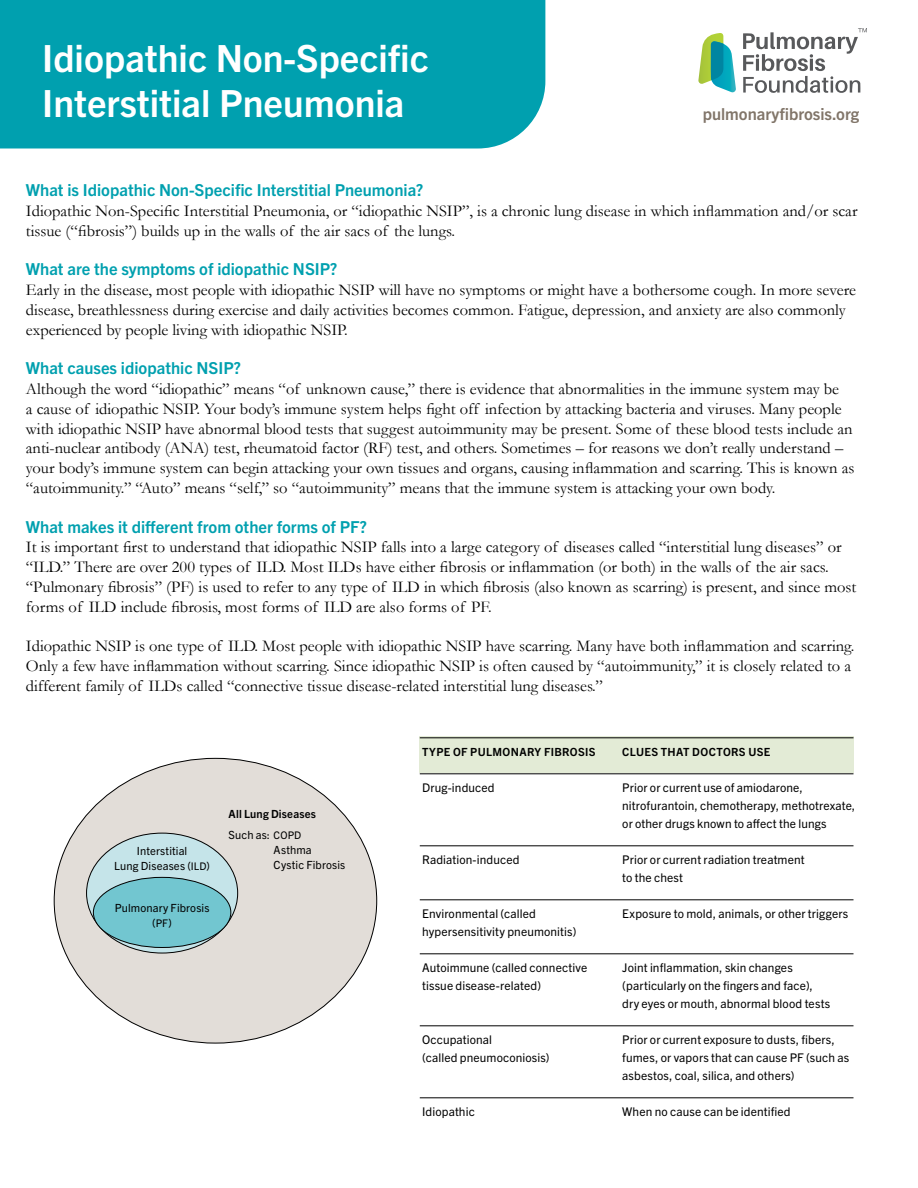
<style>
.page{position:relative;width:918px;height:1188px;background:#fff}
.page>*{position:absolute;margin:0;border:0;box-sizing:border-box;transform-origin:0 0}
.t1{font:700 37.5px/45px "Trade Gothic Next LT Pro";color:#fff}
.t2{font:16.5px/19.8px "Garamond";color:#000}
.t3{font:700 16.5px "Trade Gothic Next LT Pro";color:#00a0af}
.t4{font:700 16.5px "Trade Gothic Next LT Pro";color:#817569}
.t5{font:12px/18px "Trade Gothic Next LT Pro";letter-spacing:.01em;color:#000}
.t6{font:11.25px/15px "Trade Gothic Next LT Pro";letter-spacing:.01em;color:#000;text-align:center}
.t7{font:700 11.25px/21px "Trade Gothic Next LT Pro";letter-spacing:.03em;color:#000}
.s1{font-size:10.5px}
.s2{font-weight:400}
.s3{font-weight:400;font-size:10.5px}
</style>
<div class="page">
<div style="left:0;top:0;width:545px;height:148px;background:#00a0af"></div>
<div style="left:54px;top:758px;width:323px;height:285px;background:#e2ddd8;border-radius:50%"></div>
<div style="left:87px;top:833px;width:151px;height:120px;background:#c5e4e9;border-radius:50%"></div>
<div style="left:93px;top:877px;width:138px;height:70px;background:#72c6d0;border-radius:50%"></div>
<div style="left:419px;top:737px;width:435px;height:36px;background:#e3ebd6"></div>
<hr style="left:420px;top:738px;width:434px;height:1px;background:#000">
<hr style="left:420px;top:774px;width:434px;height:1px;background:#000">
<hr style="left:420px;top:846px;width:434px;height:1px;background:#000">
<hr style="left:420px;top:900px;width:434px;height:1px;background:#000">
<hr style="left:420px;top:954px;width:434px;height:1px;background:#000">
<hr style="left:420px;top:1026px;width:434px;height:1px;background:#000">
<hr style="left:420px;top:1098px;width:434px;height:1px;background:#000">
<svg style="left:698px;top:33px;width:38px;height:60px"></svg>
<svg style="left:743px;top:28px;width:124px;height:65px"></svg>
<h1 class="t1" style="left:42px;top:34px;width:388px">Idiopathic Non-Specific<br>Interstitial Pneumonia</h1>
<p class="t4" style="left:703px;top:102px;width:158px">pulmonaryfibrosis.org</p>
<p class="t3" style="left:26px;top:179px;width:399px">What is Idiopathic Non-Specific Interstitial Pneumonia?</p>
<p class="t2" style="left:26px;top:200px;width:833px">Idiopathic Non-Specific Interstitial Pneumonia, or “idiopathic NSIP”, is a chronic lung disease in which inflammation and/or scar tissue (“fibrosis”) builds up in the walls of the air sacs of the lungs.</p>
<p class="t3" style="left:26px;top:258px;width:313px">What are the symptoms of idiopathic NSIP?</p>
<p class="t2" style="left:26px;top:280px;width:832px">Early in the disease, most people with idiopathic NSIP will have no symptoms or might have a bothersome cough. In more severe disease, breathlessness during exercise and daily activities becomes common. Fatigue, depression, and anxiety are also commonly experienced by people living with idiopathic NSIP.</p>
<p class="t3" style="left:26px;top:357px;width:217px">What causes idiopathic NSIP?</p>
<p class="t2" style="left:26px;top:379px;width:830px">Although the word “idiopathic” means “of unknown cause,” there is evidence that abnormalities in the immune system may be<br>a cause of idiopathic NSIP. Your body’s immune system helps fight off infection by attacking bacteria and viruses. Many people with idiopathic NSIP have abnormal blood tests that suggest autoimmunity may be present. Some of these blood tests include an anti-nuclear antibody (ANA) test, rheumatoid factor (RF) test, and others. Sometimes – for reasons we don’t really understand – your body’s immune system can begin attacking your own tissues and organs, causing inflammation and scarring. This is known as “autoimmunity.” “Auto” means “self,” so “autoimmunity” means that the immune system is attacking your own body.</p>
<p class="t3" style="left:26px;top:515px;width:342px">What makes it different from other forms of PF?</p>
<p class="t2" style="left:26px;top:537px;width:832px">It is important first to understand that idiopathic NSIP falls into a large category of diseases called “interstitial lung diseases” or “ILD.” There are over 200 types of ILD. Most ILDs have either fibrosis or inflammation (or both) in the walls of the air sacs. “Pulmonary fibrosis” (PF) is used to refer to any type of ILD in which fibrosis (also known as scarring) is present, and since most forms of ILD include fibrosis, most forms of ILD are also forms of PF.</p>
<p class="t2" style="left:26px;top:636px;width:830px">Idiopathic NSIP is one type of ILD. Most people with idiopathic NSIP have scarring. Many have both inflammation and scarring.<br>Only a few have inflammation without scarring. Since idiopathic NSIP is often caused by “autoimmunity,” it is closely related to a different family of ILDs called “connective tissue disease-related interstitial lung diseases.”</p>
<p class="t6" style="left:114px;top:842px;width:97px">Interstitial<br>Lung Diseases (<span class="s1">ILD</span>)</p>
<p class="t6" style="left:115px;top:900px;width:96px">Pulmonary Fibrosis (<span class="s1">PF</span>)</p>
<p class="t7" style="left:229px;top:803px;width:89px">All Lung Diseases<br><span class="s2">Such as:</span> <span class="s3">COPD</span></p>
<p class="t6" style="left:274px;top:842px;width:73px;text-align:left">Asthma<br>Cystic Fibrosis</p>
<p class="t7" style="left:422px;top:741px;width:175px">TYPE OF PULMONARY FIBROSIS</p>
<p class="t7" style="left:622px;top:741px;width:150px">CLUES THAT DOCTORS USE</p>
<p class="t5" style="left:422px;top:778px;width:74px">Drug-induced</p>
<p class="t5" style="left:622px;top:778px;width:235px">Prior or current use of amiodarone, nitrofurantoin, chemotherapy, methotrexate, or other drugs known to affect the lungs</p>
<p class="t5" style="left:422px;top:850px;width:99px">Radiation-induced</p>
<p class="t5" style="left:622px;top:850px;width:184px">Prior or current radiation treatment to the chest</p>
<p class="t5" style="left:422px;top:904px;width:115px">Environmental (called</p>
<p class="t5" style="left:622px;top:904px;width:227px">Exposure to mold, animals, or other triggers</p>
<p class="t5" style="left:422px;top:922px;width:156px">hypersensitivity pneumonitis)</p>
<p class="t5" style="left:422px;top:958px;width:167px">Autoimmune (called connective</p>
<p class="t5" style="left:622px;top:958px;width:172px">Joint inflammation, skin changes</p>
<p class="t5" style="left:422px;top:976px;width:121px">tissue disease-related)</p>
<p class="t5" style="left:622px;top:976px;width:210px">(particularly on the fingers and face), dry eyes or mouth, abnormal blood tests</p>
<p class="t5" style="left:422px;top:1030px;width:71px">Occupational</p>
<p class="t5" style="left:622px;top:1030px;width:214px">Prior or current exposure to dusts, fibers,</p>
<p class="t5" style="left:422px;top:1048px;width:129px">(called pneumoconiosis)</p>
<p class="t5" style="left:622px;top:1048px;width:228px">fumes, or vapors that can cause PF (such as asbestos, coal, silica, and others)</p>
<p class="t5" style="left:422px;top:1102px;width:54px">Idiopathic</p>
<p class="t5" style="left:622px;top:1102px;width:170px">When no cause can be identified</p>
</div>
